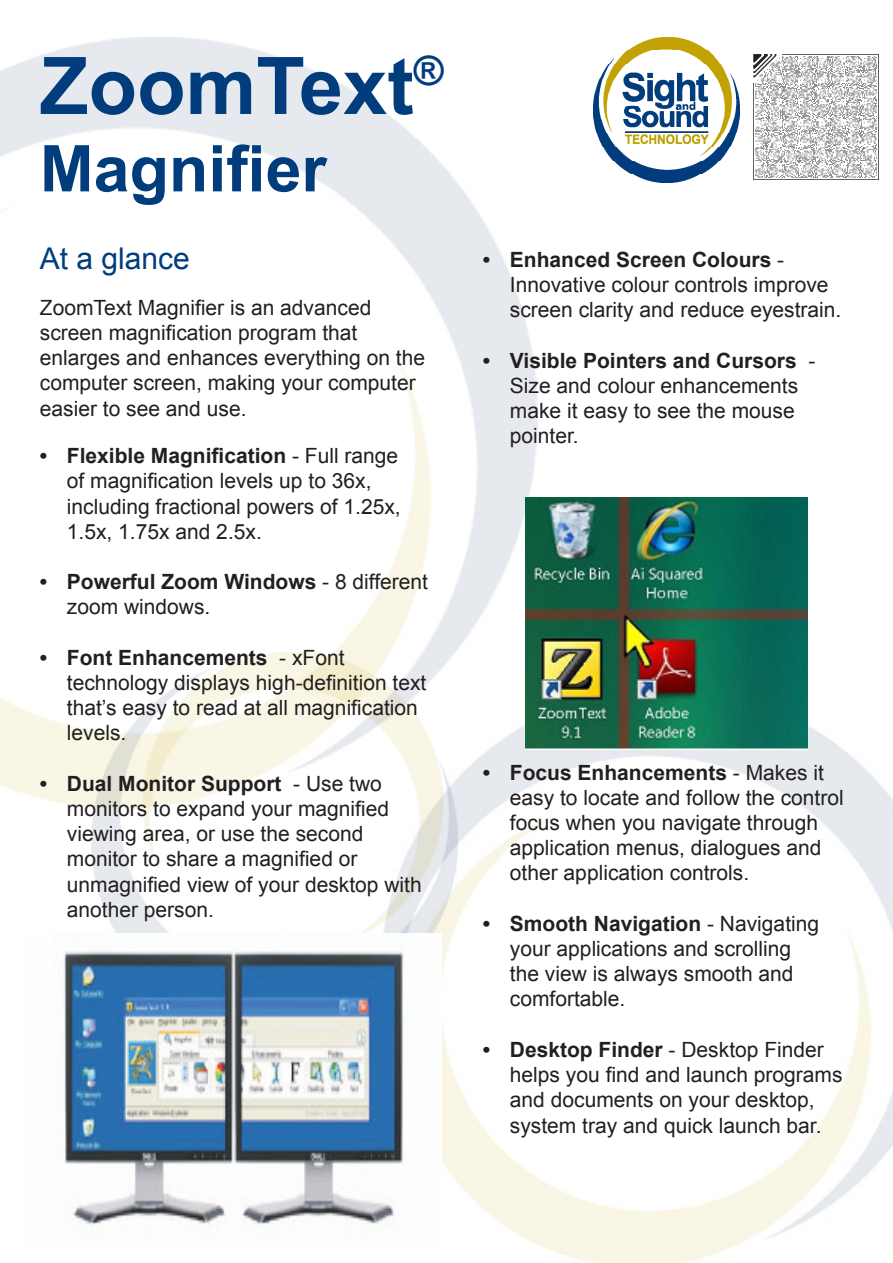
<style>
.page{position:relative;width:893px;height:1263px;background:#fff}
.page>*{position:absolute;margin:0;border:0;box-sizing:border-box;transform-origin:0 0}
.t1{font:700 79.5px "Arial";color:#013d7d}
.t2{font:700 64.5px "Arial";color:#013d7d}
.t3{font:30px "Arial";color:#013d7d}
.t4{font:21px/25.2px "Arial";color:#231f20}
.s1{font-weight:700}
</style>
<div class="page">
<img style="left:0;top:37px;width:537px;height:770px">
<img style="left:442px;top:689px;width:451px;height:574px">
<img style="left:91px;top:652px;width:366px;height:372px">
<img style="left:593px;top:37px;width:146px;height:146px">
<img style="left:64px;top:933px;width:378px;height:293px">
<img style="left:525px;top:497px;width:282px;height:253px">
<div style="left:751px;top:50px;width:133px;height:133px;background:linear-gradient(to right,#fff,#fff)"></div>
<img style="left:751px;top:50px;width:129px;height:129px">
<p class="t1" style="left:40px;top:33px;width:405px">ZoomText<sup>®</sup></p>
<p class="t2" style="left:40px;top:126px;width:288px">Magnifier</p>
<p class="t3" style="left:40px;top:239px;width:152px">At a glance</p>
<p class="t4" style="left:40px;top:295px;width:387px">ZoomText Magnifier is an advanced screen magnification program that enlarges and enhances everything on the computer screen, making your computer easier to see and use.</p>
<p class="t4" style="left:67px;top:443px;width:335px;text-indent:-27px"><span class="s1">• Flexible Magnification</span> - Full range of magnification levels up to 36x, including fractional powers of 1.25x, 1.5x, 1.75x and 2.5x.</p>
<p class="t4" style="left:67px;top:569px;width:363px;text-indent:-27px"><span class="s1">• Powerful Zoom Windows</span> - 8 different zoom windows.</p>
<p class="t4" style="left:67px;top:645px;width:361px;text-indent:-27px"><span class="s1">• Font Enhancements</span> - xFont technology displays high-definition text that’s easy to read at all magnification levels.</p>
<p class="t4" style="left:67px;top:771px;width:356px;text-indent:-27px"><span class="s1">• Dual Monitor Support</span> - Use two monitors to expand your magnified viewing area, or use the second monitor to share a magnified or unmagnified view of your desktop with another person.</p>
<p class="t4" style="left:510px;top:247px;width:333px;text-indent:-27px"><span class="s1">• Enhanced Screen Colours</span> -<br>Innovative colour controls improve screen clarity and reduce eyestrain.</p>
<p class="t4" style="left:510px;top:348px;width:307px;text-indent:-27px"><span class="s1">• Visible Pointers and Cursors</span> -<br>Size and colour enhancements make it easy to see the mouse pointer.</p>
<p class="t4" style="left:510px;top:760px;width:335px;text-indent:-27px"><span class="s1">• Focus Enhancements</span> - Makes it easy to locate and follow the control focus when you navigate through application menus, dialogues and other application controls.</p>
<p class="t4" style="left:510px;top:911px;width:311px;text-indent:-27px"><span class="s1">• Smooth Navigation</span> - Navigating your applications and scrolling the view is always smooth and comfortable.</p>
<p class="t4" style="left:510px;top:1037px;width:334px;text-indent:-27px"><span class="s1">• Desktop Finder</span> - Desktop Finder helps you find and launch programs and documents on your desktop, system tray and quick launch bar.</p>
</div>
